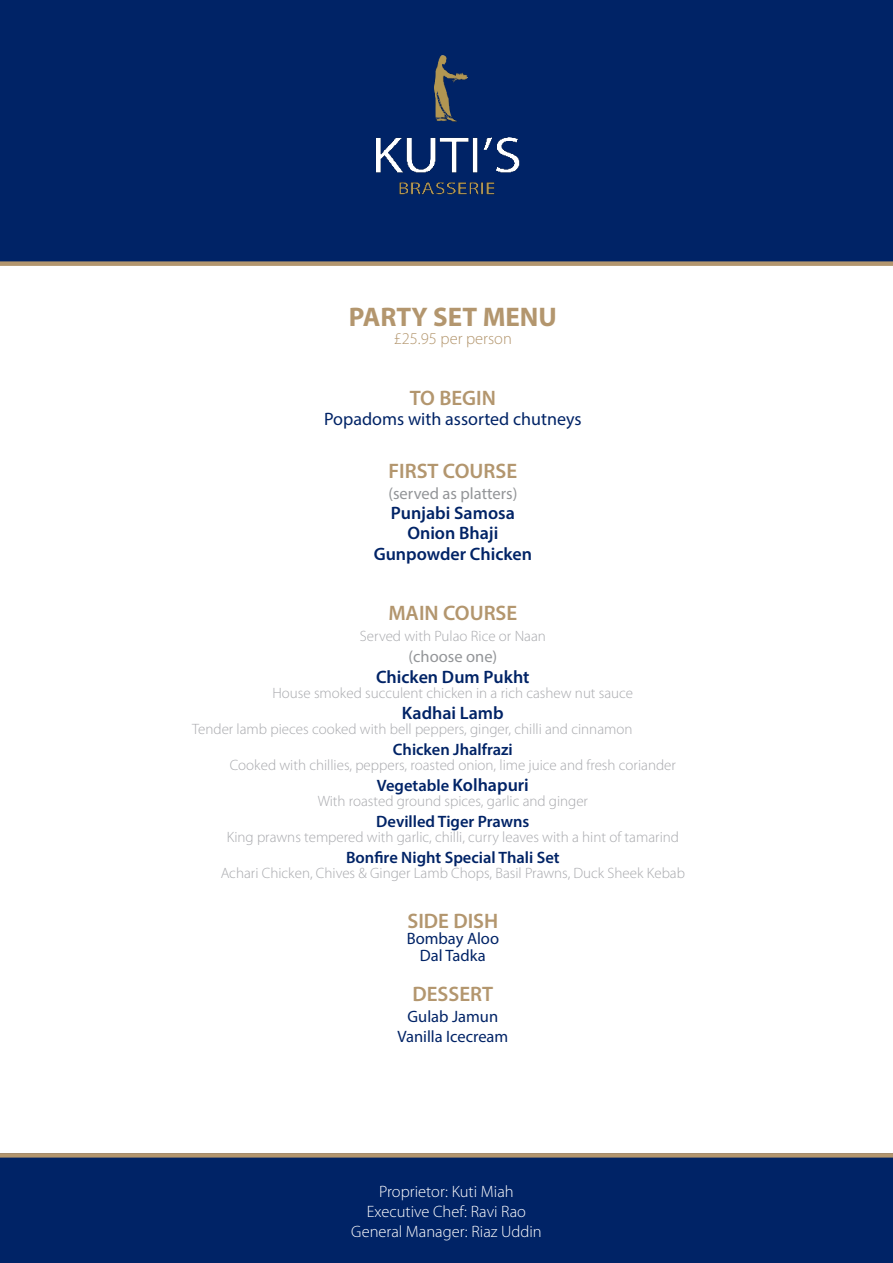
<style>
.page{position:relative;width:893px;height:1263px;background:#fff}
.page>*{position:absolute;margin:0;border:0;box-sizing:border-box;transform-origin:0 0}
.t1{font:700 27px "Myriad Pro";color:#b3966e}
.t2{font:600 21px "Myriad Pro";color:#b3966e}
.t3{font:600 18px "Myriad Pro";color:#002366}
.t4{font:18px "Myriad Pro";color:#002366}
.t5{font:600 16.5px "Myriad Pro";color:#002366}
.t6{font:300 16.5px "Myriad Pro";color:#fff}
.t7{font:16.5px "Myriad Pro";color:#002366}
.t8{font:16.5px "Myriad Pro";color:#939598}
.t9{font:300 16.5px "Myriad Pro";color:#b3966e}
.t10{font:300 15px "Myriad Pro";color:#a8a9ad}
.s1{font-size:18px}
</style>
<div class="page">
<div style="left:0;top:0;width:893px;height:264px;background:#002366"></div>
<img style="left:376px;top:55px;width:144px;height:140px">
<div style="left:0;top:261px;width:893px;height:5px;background:#b3966e"></div>
<div style="left:0;top:1154px;width:893px;height:109px;background:#002366"></div>
<svg style="left:0;top:1153px;width:893px;height:4px;background:#af936d"></svg>
<p class="t1" style="left:349px;top:299px;width:210px">PARTY SET MENU</p>
<p class="t9" style="left:394px;top:330px;width:120px">£25.95 per person</p>
<p class="t2" style="left:410px;top:385px;width:88px">TO BEGIN</p>
<p class="t4" style="left:324px;top:408px;width:259px">Popadoms with assorted chutneys</p>
<p class="t2" style="left:388px;top:458px;width:130px">FIRST COURSE</p>
<p class="t8" style="left:388px;top:483px;width:130px">(served as platters)</p>
<p class="t3" style="left:391px;top:501px;width:125px">Punjabi Samosa</p>
<p class="t3" style="left:407px;top:522px;width:93px">Onion Bhaji</p>
<p class="t3" style="left:374px;top:542px;width:160px">Gunpowder Chicken</p>
<p class="t2" style="left:388px;top:600px;width:130px">MAIN COURSE</p>
<p class="t10" style="left:360px;top:627px;width:188px">Served with Pulao Rice or Naan</p>
<p class="t8" style="left:408px;top:646px;width:90px">(choose one)</p>
<p class="t3" style="left:376px;top:665px;width:155px">Chicken Dum Pukht</p>
<p class="t10" style="left:272px;top:684px;width:362px">House smoked succulent chicken in a rich cashew nut sauce</p>
<p class="t3" style="left:402px;top:701px;width:103px">Kadhai Lamb</p>
<p class="t10" style="left:192px;top:720px;width:442px">Tender lamb pieces cooked with bell peppers, ginger, chilli and cinnamon</p>
<p class="t5" style="left:393px;top:738px;width:121px">Chicken Jhalfrazi</p>
<p class="t10" style="left:230px;top:756px;width:448px">Cooked with chillies, peppers, roasted onion, lime juice and fresh coriander</p>
<p class="t5" style="left:377px;top:774px;width:154px">Vegetable <span class="s1">Kolhapuri</span></p>
<p class="t10" style="left:318px;top:792px;width:272px">With roasted ground spices, garlic and ginger</p>
<p class="t5" style="left:376px;top:810px;width:155px">Devilled Tiger Prawns</p>
<p class="t10" style="left:227px;top:828px;width:454px">King prawns tempered with garlic, chilli, curry leaves with a hint of tamarind</p>
<p class="t5" style="left:346px;top:846px;width:215px">Bonfire Night Special Thali Set</p>
<p class="t10" style="left:221px;top:864px;width:466px">Achari Chicken, Chives &amp; Ginger Lamb Chops, Basil Prawns, Duck Sheek Kebab</p>
<p class="t2" style="left:407px;top:907px;width:92px">SIDE DISH</p>
<p class="t7" style="left:407px;top:928px;width:94px">Bombay Aloo</p>
<p class="t7" style="left:420px;top:945px;width:68px">Dal Tadka</p>
<p class="t2" style="left:412px;top:981px;width:82px">DESSERT</p>
<p class="t7" style="left:408px;top:1006px;width:92px">Gulab Jamun</p>
<p class="t7" style="left:397px;top:1026px;width:112px">Vanilla Icecream</p>
<p class="t6" style="left:379px;top:1182px;width:136px">Proprietor: Kuti Miah</p>
<p class="t6" style="left:367px;top:1202px;width:161px">Executive Chef: Ravi Rao</p>
<p class="t6" style="left:351px;top:1222px;width:192px">General Manager: Riaz Uddin</p>
</div>
